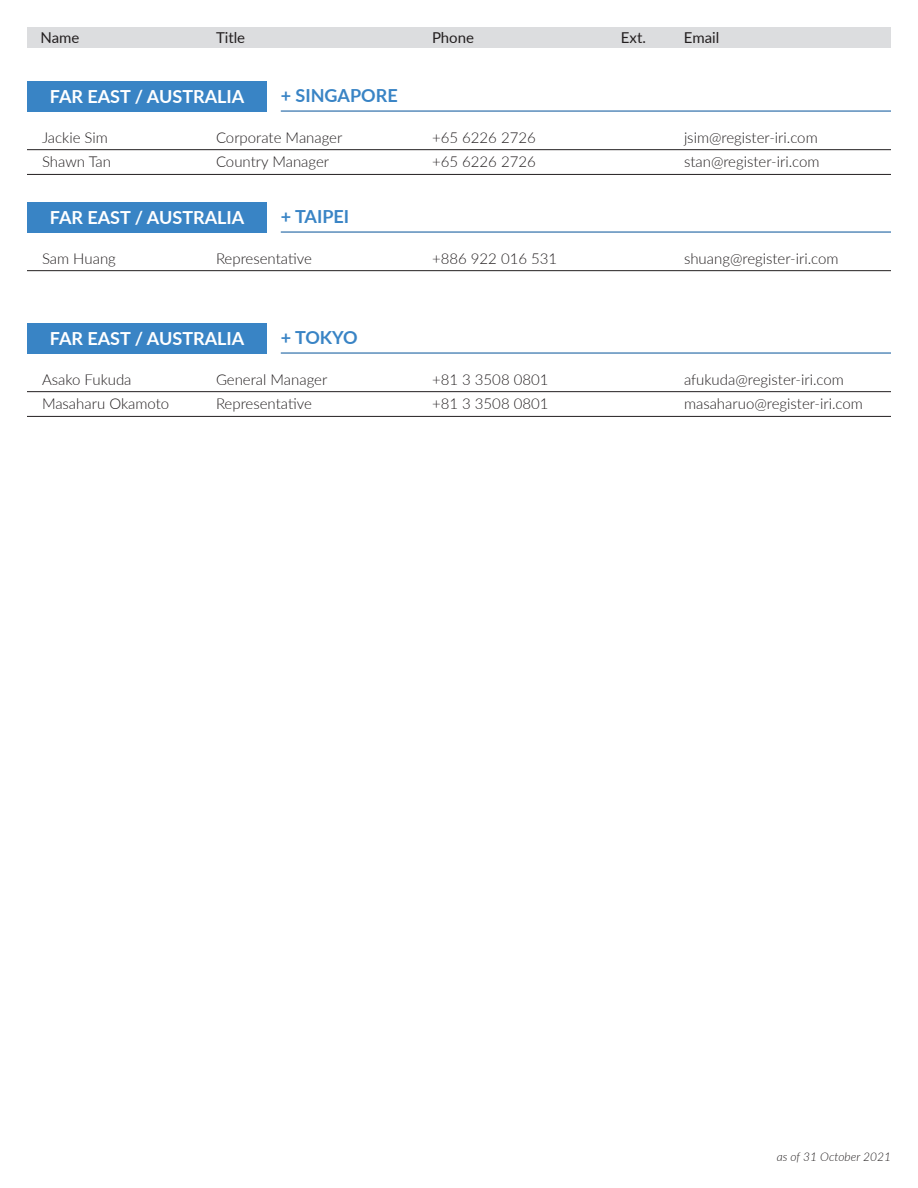
<style>
.page{position:relative;width:918px;height:1188px;background:#fff}
.page>*{position:absolute;margin:0;border:0;box-sizing:border-box;transform-origin:0 0}
.t1{font:700 18px "Lato";color:#fff}
.t2{font:700 18px "Lato";color:#3984c5}
.t3{font:300 15px "Lato";color:#231f20}
.t4{font:15px "Lato";color:#231f20}
.t5{font:italic 300 12px "Lato";color:#231f20}
</style>
<div class="page">
<div style="left:27px;top:27px;width:864px;height:20px;background:#dcdddf"></div>
<hr style="left:27px;top:149px;width:864px;height:1px;background:#231f20">
<hr style="left:27px;top:174px;width:864px;height:1px;background:#231f20">
<hr style="left:27px;top:270px;width:864px;height:1px;background:#231f20">
<hr style="left:27px;top:391px;width:864px;height:1px;background:#231f20">
<hr style="left:27px;top:416px;width:864px;height:1px;background:#231f20">
<div style="left:27px;top:81px;width:240px;height:30px;background:#3984c5"></div>
<hr style="left:281px;top:111px;width:610px;height:1px;background:#065399">
<div style="left:27px;top:202px;width:240px;height:30px;background:#3984c5"></div>
<hr style="left:281px;top:232px;width:610px;height:1px;background:#065399">
<div style="left:27px;top:323px;width:240px;height:30px;background:#3984c5"></div>
<hr style="left:281px;top:353px;width:610px;height:1px;background:#065399">
<p class="t4" style="left:40px;top:27px;width:40px">Name</p>
<p class="t4" style="left:216px;top:27px;width:31px">Title</p>
<p class="t4" style="left:432px;top:27px;width:44px">Phone</p>
<p class="t4" style="left:621px;top:27px;width:27px">Ext.</p>
<p class="t4" style="left:684px;top:27px;width:37px">Email</p>
<p class="t1" style="left:50px;top:84px;width:196px">FAR EAST / AUSTRALIA</p>
<p class="t2" style="left:281px;top:82px;width:118px">+ SINGAPORE</p>
<p class="t3" style="left:42px;top:127px;width:67px">Jackie Sim</p>
<p class="t3" style="left:216px;top:127px;width:128px">Corporate Manager</p>
<p class="t3" style="left:432px;top:127px;width:105px">+65 6226 2726</p>
<p class="t3" style="left:684px;top:127px;width:135px">jsim@register-iri.com</p>
<p class="t3" style="left:42px;top:152px;width:71px">Shawn Tan</p>
<p class="t3" style="left:216px;top:152px;width:115px">Country Manager</p>
<p class="t3" style="left:432px;top:152px;width:105px">+65 6226 2726</p>
<p class="t3" style="left:684px;top:152px;width:137px">stan@register-iri.com</p>
<p class="t1" style="left:50px;top:205px;width:196px">FAR EAST / AUSTRALIA</p>
<p class="t2" style="left:281px;top:203px;width:70px">+ TAIPEI</p>
<p class="t3" style="left:42px;top:248px;width:75px">Sam Huang</p>
<p class="t3" style="left:216px;top:248px;width:97px">Representative</p>
<p class="t3" style="left:432px;top:248px;width:127px">+886 922 016 531</p>
<p class="t3" style="left:684px;top:248px;width:156px">shuang@register-iri.com</p>
<p class="t1" style="left:50px;top:326px;width:196px">FAR EAST / AUSTRALIA</p>
<p class="t2" style="left:281px;top:324px;width:78px">+ TOKYO</p>
<p class="t3" style="left:42px;top:369px;width:91px">Asako Fukuda</p>
<p class="t3" style="left:216px;top:369px;width:113px">General Manager</p>
<p class="t3" style="left:432px;top:369px;width:118px">+81 3 3508 0801</p>
<p class="t3" style="left:684px;top:369px;width:162px">afukuda@register-iri.com</p>
<p class="t3" style="left:42px;top:394px;width:129px">Masaharu Okamoto</p>
<p class="t3" style="left:216px;top:394px;width:97px">Representative</p>
<p class="t3" style="left:432px;top:394px;width:118px">+81 3 3508 0801</p>
<p class="t3" style="left:684px;top:394px;width:181px">masaharuo@register-iri.com</p>
<p class="t5" style="left:777px;top:1148px;width:116px">as of 31 October 2021</p>
</div>
